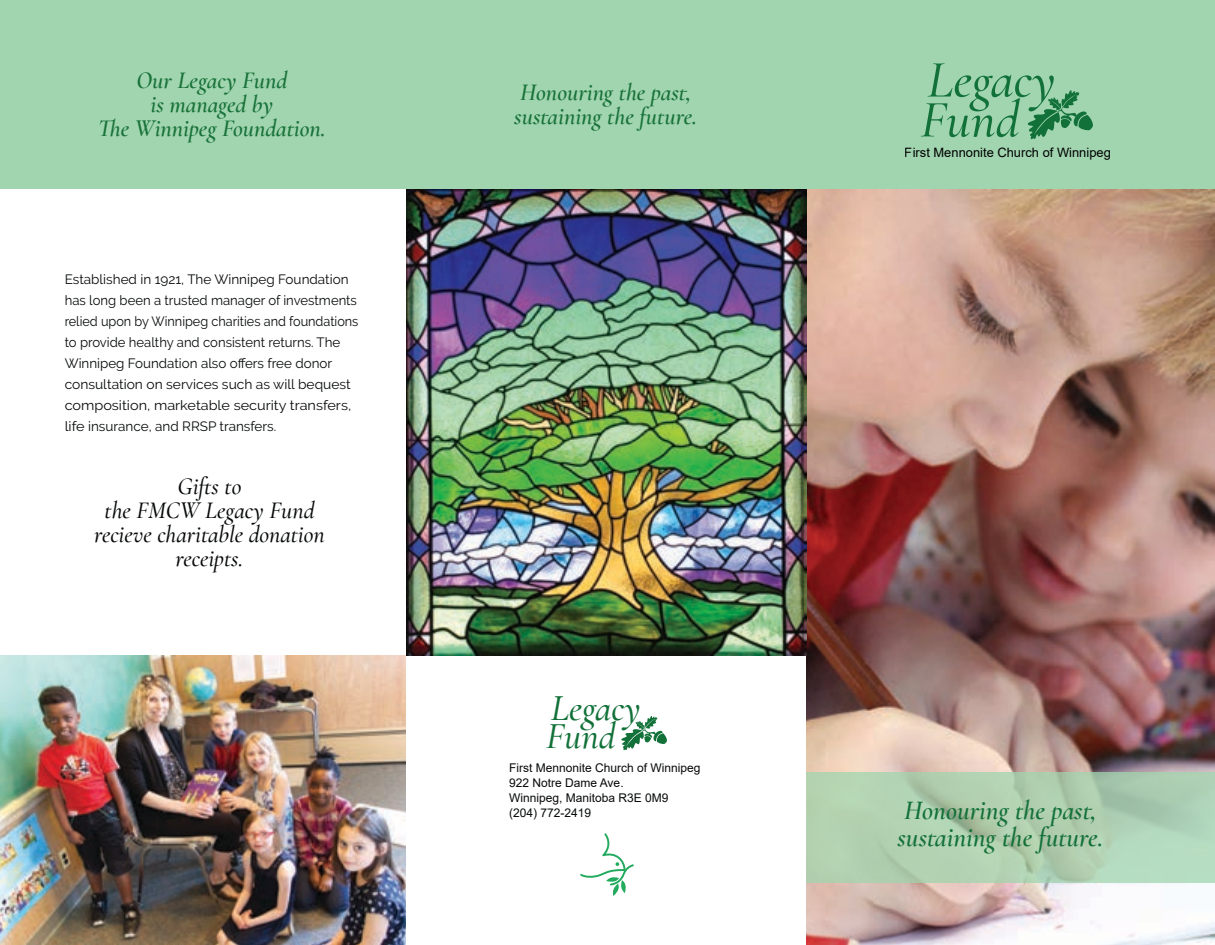
<style>
.page{position:relative;width:1215px;height:945px;background:#fff}
.page>*{position:absolute;margin:0;border:0;box-sizing:border-box;transform-origin:0 0}
.t1{font:italic 500 52.95px "Cormorant";color:#117139}
.t2{font:italic 500 37.05px "Cormorant";color:#117139}
.t3{font:italic 600 27px/27px "Cormorant";color:#147139}
.t4{font:italic 600 24px/24px "Cormorant";color:#197239}
.t5{font:italic 500 24px/24px "Cormorant";color:#080a0a;text-align:center}
.t6{font:13.5px/21px "Raleway";color:#080a0a}
.t7{font:12.9px "Arial";color:#000}
.t8{font:12px/15px "Arial";color:#080a0a}
</style>
<div class="page">
<img style="left:806px;top:189px;width:409px;height:756px">
<div style="left:793px;top:772px;width:422px;height:111px;background:#a1d5ae;opacity:.75"></div>
<div style="left:407px;top:0;width:399px;height:945px;background:#fff"></div>
<div style="left:0;top:0;width:1215px;height:189px;background:#a0d5af"></div>
<img style="left:0;top:656px;width:406px;height:289px">
<img style="left:407px;top:189px;width:399px;height:467px">
<svg style="left:1027px;top:90px;width:66px;height:50px"></svg>
<svg style="left:621px;top:716px;width:46px;height:35px"></svg>
<svg style="left:580px;top:833px;width:54px;height:63px"></svg>
<h3 class="t4" style="left:98px;top:68px;width:229px;text-align:center">Our Legacy Fund<br>is managed by<br>The Winnipeg Foundation.</h3>
<p class="t6" style="left:65px;top:269px;width:295px">Established in 1921, The Winnipeg Foundation has long been a trusted manager of investments relied upon by Winnipeg charities and foundations to provide healthy and consistent returns. The Winnipeg Foundation also offers free donor consultation on services such as will bequest composition, marketable security transfers, life insurance, and RRSP transfers.</p>
<h3 class="t5" style="left:94px;top:474px;width:232px">Gifts to<br>the FMCW Legacy Fund recieve charitable donation receipts.</h3>
<h3 class="t4" style="left:514px;top:80px;width:184px">Honouring the past, sustaining the future.</h3>
<h2 class="t2" style="left:551px;top:686px;width:92px">Legacy</h2>
<h2 class="t2" style="left:546px;top:714px;width:71px">Fund</h2>
<p class="t8" style="left:509px;top:761px;width:193px">First Mennonite Church of Winnipeg<br>922 Notre Dame Ave.<br>Winnipeg, Manitoba R3E 0M9<br>(204) 772-2419</p>
<h1 class="t1" style="left:927px;top:48px;width:130px">Legacy</h1>
<p class="t7" style="left:905px;top:147px;width:208px">First Mennonite Church of Winnipeg</p>
<h1 class="t1" style="left:920px;top:88px;width:100px">Fund</h1>
<h3 class="t3" style="left:898px;top:797px;width:207px">Honouring the past, sustaining the future.</h3>
</div>
